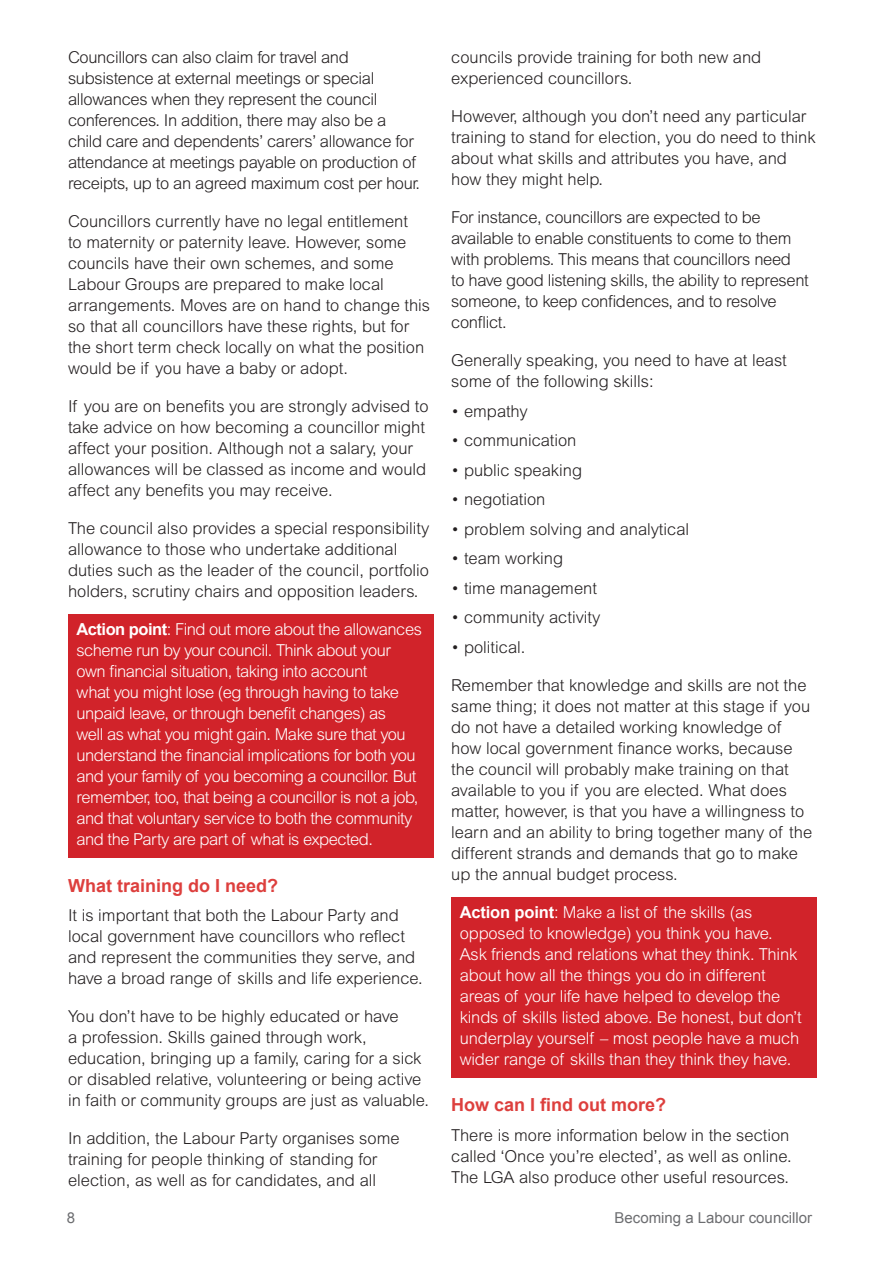
<style>
.page{position:relative;width:893px;height:1263px;background:#fff}
.page>*{position:absolute;margin:0;border:0;box-sizing:border-box;transform-origin:0 0}
.t1{font:700 18px "Arial";color:#dd3f3d}
.t2{font:300 16.5px/21px "Arial MT Std";color:#231f20}
.t3{font:300 16.5px/21px "Arial MT Std";letter-spacing:-.02em;color:#231f20}
.t4{font:300 16.5px/21px "Arial MT Std";letter-spacing:-.03em;color:#fff}
.t5{font:300 16.5px/21px "Arial MT Std";letter-spacing:-.01em;color:#fff}
.t6{font:15px "Arial";color:#6c6d70}
.s1{font-family:"Arial";font-weight:700}
</style>
<div class="page">
<div style="left:68px;top:615px;width:365px;height:243px;background:#d1232a"></div>
<div style="left:451px;top:897px;width:365px;height:181px;background:#d1232a"></div>
<p class="t3" style="left:68px;top:47px;width:353px">Councillors can also claim for travel and subsistence at external meetings or special allowances when they represent the council conferences. In addition, there may also be a child care and dependents’ carers’ allowance for attendance at meetings payable on production of receipts, up to an agreed maximum cost per hour.</p>
<p class="t2" style="left:68px;top:211px;width:364px">Councillors currently have no legal entitlement<br>to maternity or paternity leave. However, some councils have their own schemes, and some Labour Groups are prepared to make local arrangements. Moves are on hand to change this so that all councillors have these rights, but for the short term check locally on what the position would be if you have a baby or adopt.</p>
<p class="t2" style="left:68px;top:396px;width:362px">If you are on benefits you are strongly advised to take advice on how becoming a councillor might affect your position. Although not a salary, your allowances will be classed as income and would affect any benefits you may receive.</p>
<p class="t2" style="left:68px;top:518px;width:363px">The council also provides a special responsibility allowance to those who undertake additional duties such as the leader of the council, portfolio holders, scrutiny chairs and opposition leaders.</p>
<p class="t4" style="left:77px;top:619px;width:347px"><span class="s1">Action point</span>: Find out more about the allowances scheme run by your council. Think about your own financial situation, taking into account<br>what you might lose (eg through having to take unpaid leave, or through benefit changes) as<br>well as what you might gain. Make sure that you understand the financial implications for both you and your family of you becoming a councillor. But remember, too, that being a councillor is not a job, and that voluntary service to both the community and the Party are part of what is expected.</p>
<p class="t1" style="left:68px;top:873px;width:212px">What training do I need?</p>
<p class="t2" style="left:68px;top:905px;width:356px">It is important that both the Labour Party and local government have councillors who reflect and represent the communities they serve, and have a broad range of skills and life experience.</p>
<p class="t2" style="left:68px;top:1006px;width:363px">You don’t have to be highly educated or have<br>a profession. Skills gained through work, education, bringing up a family, caring for a sick or disabled relative, volunteering or being active in faith or community groups are just as valuable.</p>
<p class="t2" style="left:68px;top:1128px;width:333px">In addition, the Labour Party organises some training for people thinking of standing for election, as well as for candidates, and all</p>
<p class="t2" style="left:451px;top:47px;width:312px">councils provide training for both new and experienced councillors.</p>
<p class="t2" style="left:451px;top:106px;width:366px">However, although you don’t need any particular training to stand for election, you do need to think about what skills and attributes you have, and how they might help.</p>
<p class="t3" style="left:451px;top:207px;width:359px">For instance, councillors are expected to be available to enable constituents to come to them with problems. This means that councillors need<br>to have good listening skills, the ability to represent someone, to keep confidences, and to resolve conflict.</p>
<p class="t2" style="left:451px;top:350px;width:337px">Generally speaking, you need to have at least some of the following skills:</p>
<p class="t2" style="left:451px;top:400px;width:78px">• empathy</p>
<p class="t2" style="left:451px;top:430px;width:127px">• communication</p>
<p class="t2" style="left:451px;top:459px;width:132px">• public speaking</p>
<p class="t2" style="left:451px;top:489px;width:96px">• negotiation</p>
<p class="t2" style="left:451px;top:518px;width:239px">• problem solving and analytical</p>
<p class="t2" style="left:451px;top:548px;width:113px">• team working</p>
<p class="t2" style="left:451px;top:577px;width:147px">• time management</p>
<p class="t2" style="left:451px;top:607px;width:151px">• community activity</p>
<p class="t2" style="left:451px;top:636px;width:76px">• political.</p>
<p class="t2" style="left:451px;top:674px;width:362px">Remember that knowledge and skills are not the same thing; it does not matter at this stage if you do not have a detailed working knowledge of how local government finance works, because the council will probably make training on that available to you if you are elected. What does matter, however, is that you have a willingness to learn and an ability to bring together many of the different strands and demands that go to make up the annual budget process.</p>
<p class="t5" style="left:460px;top:901px;width:343px"><span class="s1">Action point</span>: Make a list of the skills (as opposed to knowledge) you think you have.<br>Ask friends and relations what they think. Think about how all the things you do in different areas of your life have helped to develop the kinds of skills listed above. Be honest, but don’t underplay yourself – most people have a much wider range of skills than they think they have.</p>
<p class="t1" style="left:451px;top:1093px;width:217px">How can I find out more?</p>
<p class="t2" style="left:451px;top:1124px;width:342px">There is more information below in the section called ‘Once you’re elected’, as well as online.<br>The LGA also produce other useful resources.</p>
<p class="t6" style="left:67px;top:1208px;width:10px">8</p>
<p class="t6" style="left:615px;top:1208px;width:199px">Becoming a Labour councillor</p>
</div>
